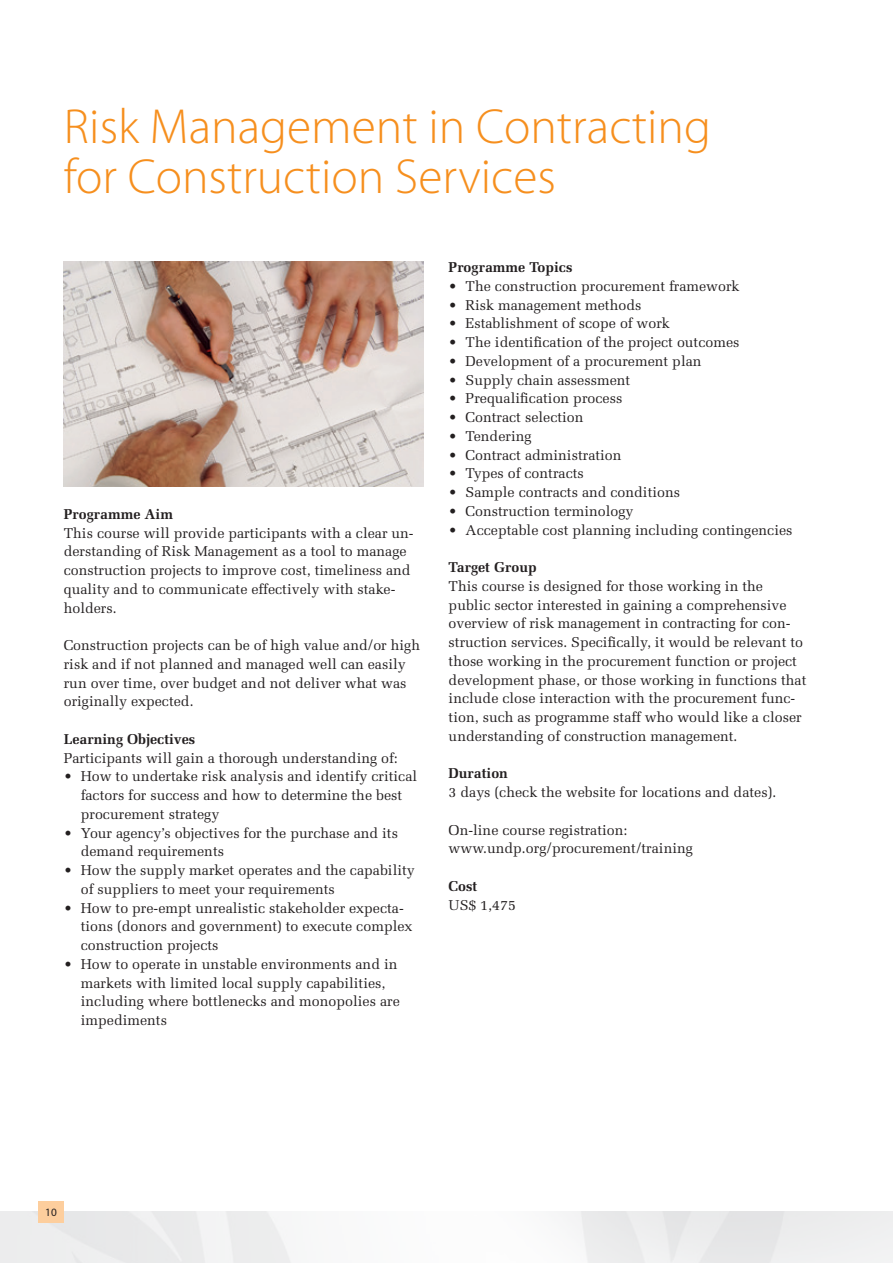
<style>
.page{position:relative;width:893px;height:1263px;background:#fff}
.page>*{position:absolute;margin:0;border:0;box-sizing:border-box;transform-origin:0 0}
.t1{font:300 49.5px/49.5px "Myriad Pro";color:#f68f1e}
.body-text{font:14.25px/18.8px "Melior LT Std";color:#231f20}
.body-header{font:700 14.25px "Melior LT Std";color:#231f20}
.t2{font:11.25px "Myriad Pro";color:#231f20}
</style>
<div class="page">
<div style="left:38px;top:1201px;width:26px;height:21px;background:#fdce9d"></div>
<img style="left:64px;top:261px;width:359px;height:226px">
<p class="t1" style="left:64px;top:103px;width:649px">Risk Management in Contracting for Construction Services</p>
<p class="body-header" style="left:64px;top:505px;width:111px">Programme Aim</p>
<p class="body-text" style="left:64px;top:523px;width:351px">This course will provide participants with a clear un&shy;derstanding of Risk Management as a tool to manage construction projects to improve cost, timeliness and quality and to communicate effectively with stake&shy;holders.</p>
<p class="body-text" style="left:64px;top:636px;width:358px">Construction projects can be of high value and/or high risk and if not planned and managed well can easily run over time, over budget and not deliver what was originally expected.</p>
<p class="body-header" style="left:64px;top:730px;width:133px">Learning Objectives</p>
<p class="body-text" style="left:64px;top:748px;width:336px">Participants will gain a thorough understanding of:</p>
<p class="body-text" style="left:81px;top:767px;width:338px;text-indent:-17px">• How to undertake risk analysis and identify critical factors for success and how to determine the best procurement strategy</p>
<p class="body-text" style="left:81px;top:823px;width:319px;text-indent:-17px">• Your agency’s objectives for the purchase and its demand requirements</p>
<p class="body-text" style="left:81px;top:861px;width:336px;text-indent:-17px">• How the supply market operates and the capability of suppliers to meet your requirements</p>
<p class="body-text" style="left:81px;top:898px;width:333px;text-indent:-17px">• How to pre-empt unrealistic stakeholder expecta&shy;tions (donors and government) to execute complex construction projects</p>
<p class="body-text" style="left:81px;top:955px;width:321px;text-indent:-17px">• How to operate in unstable environments and in markets with limited local supply capabilities, including where bottlenecks and monopolies are impediments</p>
<p class="body-header" style="left:449px;top:259px;width:125px">Programme Topics</p>
<p class="body-text" style="left:449px;top:277px;width:292px">• The construction procurement framework</p>
<p class="body-text" style="left:449px;top:295px;width:194px">• Risk management methods</p>
<p class="body-text" style="left:449px;top:314px;width:223px">• Establishment of scope of work</p>
<p class="body-text" style="left:449px;top:333px;width:292px">• The identification of the project outcomes</p>
<p class="body-text" style="left:449px;top:352px;width:254px">• Development of a procurement plan</p>
<p class="body-text" style="left:449px;top:370px;width:183px">• Supply chain assessment</p>
<p class="body-text" style="left:449px;top:389px;width:175px">• Prequalification process</p>
<p class="body-text" style="left:449px;top:408px;width:136px">• Contract selection</p>
<p class="body-text" style="left:449px;top:427px;width:84px">• Tendering</p>
<p class="body-text" style="left:449px;top:445px;width:174px">• Contract administration</p>
<p class="body-text" style="left:449px;top:464px;width:137px">• Types of contracts</p>
<p class="body-text" style="left:449px;top:483px;width:233px">• Sample contracts and conditions</p>
<p class="body-text" style="left:449px;top:502px;width:186px">• Construction terminology</p>
<p class="body-text" style="left:449px;top:520px;width:345px">• Acceptable cost planning including contingencies</p>
<p class="body-header" style="left:449px;top:559px;width:90px">Target Group</p>
<p class="body-text" style="left:449px;top:577px;width:359px">This course is designed for those working in the public sector interested in gaining a comprehensive overview of risk management in contracting for con&shy;struction services. Specifically, it would be relevant to those working in the procurement function or project development phase, or those working in functions that include close interaction with the procurement func&shy;tion, such as programme staff who would like a closer understanding of construction management.</p>
<p class="body-header" style="left:449px;top:765px;width:61px">Duration</p>
<p class="body-text" style="left:449px;top:783px;width:329px">3 days (check the website for locations and dates).</p>
<p class="body-text" style="left:449px;top:820px;width:180px">On-line course registration:</p>
<p class="body-text" style="left:449px;top:839px;width:246px">www.undp.org/procurement/training</p>
<p class="body-header" style="left:449px;top:877px;width:30px">Cost</p>
<p class="body-text" style="left:449px;top:895px;width:69px">US$ 1,475</p>
<p class="t2" style="left:45px;top:1205px;width:13px">10</p>
</div>
